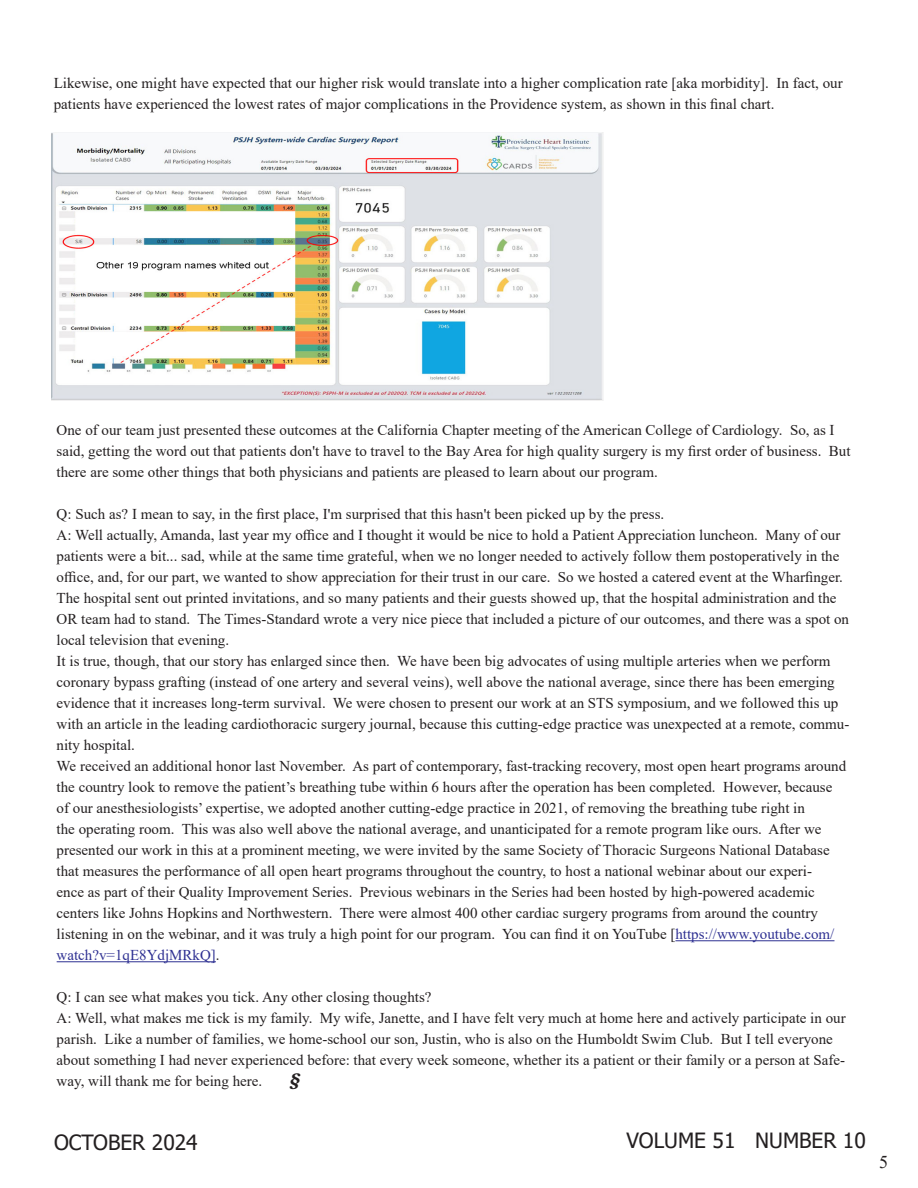
<style>
.page{position:relative;width:918px;height:1188px;background:#fff}
.page>*{position:absolute;margin:0;border:0;box-sizing:border-box;transform-origin:0 0}
.t1{font:21px "Tahoma";color:#231f20}
.t2{font:italic 700 19.5px "Georgia";color:#231f20}
.t3{font:18px "Times New Roman";color:#231f20}
.Body_text{font:15px/21px "Times New Roman";color:#231f20}
.s1{color:#2e3092}
</style>
<div class="page">
<img style="left:52px;top:132px;width:551px;height:269px">
<hr style="left:675px;top:940px;width:159px;height:1px;background:#2e3092">
<hr style="left:57px;top:961px;width:159px;height:1px;background:#2e3092">
<p class="Body_text" style="left:54px;top:72px;width:791px">Likewise, one might have expected that our higher risk would translate into a higher complication rate [aka morbidity]. In fact, our patients have experienced the lowest rates of major complications in the Providence system, as shown in this final chart.</p>
<p class="Body_text" style="left:57px;top:419px;width:795px">One of our team just presented these outcomes at the California Chapter meeting of the American College of Cardiology. So, as I said, getting the word out that patients don't have to travel to the Bay Area for high quality surgery is my first order of business. But there are some other things that both physicians and patients are pleased to learn about our program.</p>
<p class="Body_text" style="left:57px;top:503px;width:609px">Q: Such as? I mean to say, in the first place, I'm surprised that this hasn't been picked up by the press.</p>
<p class="Body_text" style="left:57px;top:524px;width:794px">A: Well actually, Amanda, last year my office and I thought it would be nice to hold a Patient Appreciation luncheon. Many of our patients were a bit... sad, while at the same time grateful, when we no longer needed to actively follow them postoperatively in the office, and, for our part, we wanted to show appreciation for their trust in our care. So we hosted a catered event at the Wharfinger.<br>The hospital sent out printed invitations, and so many patients and their guests showed up, that the hospital administration and the OR team had to stand. The Times-Standard wrote a very nice piece that included a picture of our outcomes, and there was a spot on local television that evening.</p>
<p class="Body_text" style="left:57px;top:650px;width:794px">It is true, though, that our story has enlarged since then. We have been big advocates of using multiple arteries when we perform coronary bypass grafting (instead of one artery and several veins), well above the national average, since there has been emerging evidence that it increases long-term survival. We were chosen to present our work at an STS symposium, and we followed this up with an article in the leading cardiothoracic surgery journal, because this cutting-edge practice was unexpected at a remote, commu&shy;nity hospital.</p>
<p class="Body_text" style="left:57px;top:755px;width:791px">We received an additional honor last November. As part of contemporary, fast-tracking recovery, most open heart programs around the country look to remove the patient’s breathing tube within 6 hours after the operation has been completed. However, because of our anesthesiologists’ expertise, we adopted another cutting-edge practice in 2021, of removing the breathing tube right in<br>the operating room. This was also well above the national average, and unanticipated for a remote program like ours. After we presented our work in this at a prominent meeting, we were invited by the same Society of Thoracic Surgeons National Database that measures the performance of all open heart programs throughout the country, to host a national webinar about our experi-<br>ence as part of their Quality Improvement Series. Previous webinars in the Series had been hosted by high-powered academic centers like Johns Hopkins and Northwestern. There were almost 400 other cardiac surgery programs from around the country listening in on the webinar, and it was truly a high point for our program. You can find it on YouTube [<span class="s1">https://www.youtube.com/ watch?v=1qE8YdjMRkQ]</span>.</p>
<p class="Body_text" style="left:57px;top:986px;width:376px">Q: I can see what makes you tick. Any other closing thoughts?</p>
<p class="Body_text" style="left:57px;top:1007px;width:791px">A: Well, what makes me tick is my family. My wife, Janette, and I have felt very much at home here and actively participate in our parish. Like a number of families, we home-school our son, Justin, who is also on the Humboldt Swim Club. But I tell everyone about something I had never experienced before: that every week someone, whether its a patient or their family or a person at Safe&shy;way, will thank me for being here.</p>
<p class="t2" style="left:290px;top:1068px;width:12px">§</p>
<h1 class="t1" style="left:54px;top:1128px;width:145px">OCTOBER 2024</h1>
<h1 class="t1" style="left:626px;top:1127px;width:241px">VOLUME 51 NUMBER 10</h1>
<p class="t3" style="left:879px;top:1149px;width:10px">5</p>
</div>
